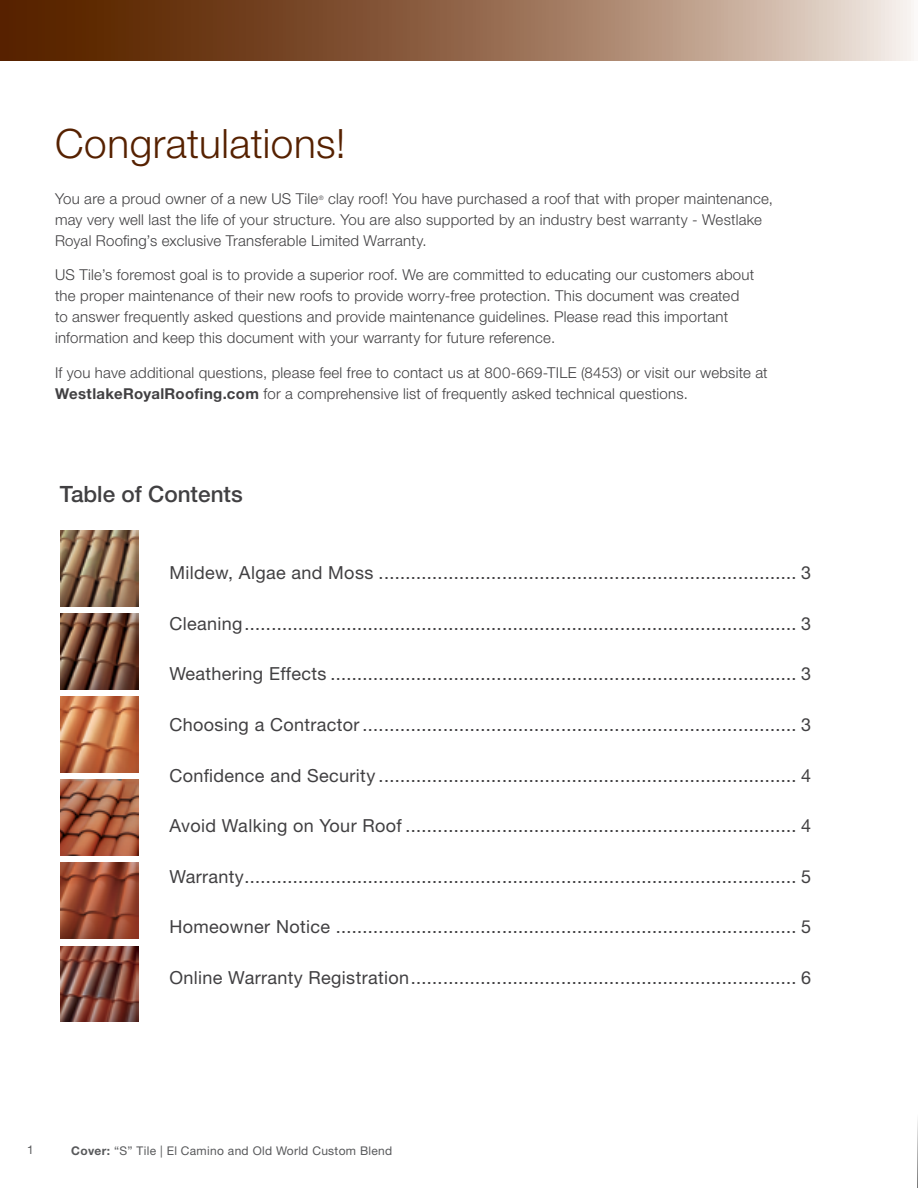
<style>
.page{position:relative;width:918px;height:1188px;background:#fff}
.page>*{position:absolute;margin:0;border:0;box-sizing:border-box;transform-origin:0 0}
.t1{font:300 40.5px "Helvetica Neue LT Std";letter-spacing:.015em;color:#562100}
.t2{font:500 22.5px "Helvetica Neue LT Std";color:#414042}
.t3{font:18px "Helvetica Neue LT Std";letter-spacing:.02em;color:#414042}
.t4{font:300 15px/21px "Helvetica Neue LT Std";letter-spacing:.015em;color:#414042}
.t5{font:12px "Helvetica Neue LT Std";letter-spacing:.025em;color:#58595b}
.t6{font:300 6.15px "Helvetica Neue LT Std";color:#414042}
.s1{font-weight:700}
</style>
<div class="page">
<hr style="left:917px;top:1113px;width:1px;height:75px;background:#000">
<img style="left:60px;top:531px;width:78px;height:75px">
<img style="left:60px;top:614px;width:78px;height:75px">
<img style="left:60px;top:697px;width:78px;height:75px">
<img style="left:60px;top:780px;width:78px;height:76px">
<img style="left:60px;top:863px;width:78px;height:76px">
<svg style="left:0;top:0;width:914px;height:60px;background:#977056"></svg>
<img style="left:60px;top:946px;width:78px;height:76px">
<h1 class="t1" style="left:55px;top:119px;width:292px">Congratulations!</h1>
<p class="t4" style="left:55px;top:188px;width:265px">You are a proud owner of a new US Tile</p>
<p class="t6" style="left:319px;top:194px;width:6px">®</p>
<p class="t4" style="left:55px;top:188px;width:719px;text-indent:273px">clay roof! You have purchased a roof that with proper maintenance, may very well last the life of your structure. You are also supported by an industry best warranty - Westlake<br>Royal Roofing’s exclusive Transferable Limited Warranty.</p>
<p class="t4" style="left:55px;top:264px;width:701px">US Tile’s foremost goal is to provide a superior roof. We are committed to educating our customers about the proper maintenance of their new roofs to provide worry-free protection. This document was created to answer frequently asked questions and provide maintenance guidelines. Please read this important information and keep this document with your warranty for future reference.</p>
<p class="t4" style="left:55px;top:362px;width:714px">If you have additional questions, please feel free to contact us at 800-669-TILE (8453) or visit our website at<br><span class="s1">WestlakeRoyalRoofing.com</span> for a comprehensive list of frequently asked technical questions.</p>
<p class="t2" style="left:60px;top:481px;width:184px">Table of Contents</p>
<p class="t3" style="left:169px;top:562px;width:643px">Mildew, Algae and Moss .............................................................................. 3</p>
<p class="t3" style="left:169px;top:613px;width:643px">Cleaning....................................................................................................... 3</p>
<p class="t3" style="left:169px;top:663px;width:643px">Weathering Effects ....................................................................................... 3</p>
<p class="t3" style="left:169px;top:714px;width:643px">Choosing a Contractor................................................................................. 3</p>
<p class="t3" style="left:169px;top:764px;width:643px">Confidence and Security .............................................................................. 4</p>
<p class="t3" style="left:169px;top:815px;width:643px">Avoid Walking on Your Roof ......................................................................... 4</p>
<p class="t3" style="left:169px;top:866px;width:643px">Warranty....................................................................................................... 5</p>
<p class="t3" style="left:169px;top:916px;width:643px">Homeowner Notice ...................................................................................... 5</p>
<p class="t3" style="left:169px;top:967px;width:643px">Online Warranty Registration........................................................................ 6</p>
<p class="t5" style="left:27px;top:1143px;width:8px">1</p>
<p class="t5" style="left:71px;top:1143px;width:323px"><span class="s1">Cover:</span> “S” Tile | El Camino and Old World Custom Blend</p>
</div>
